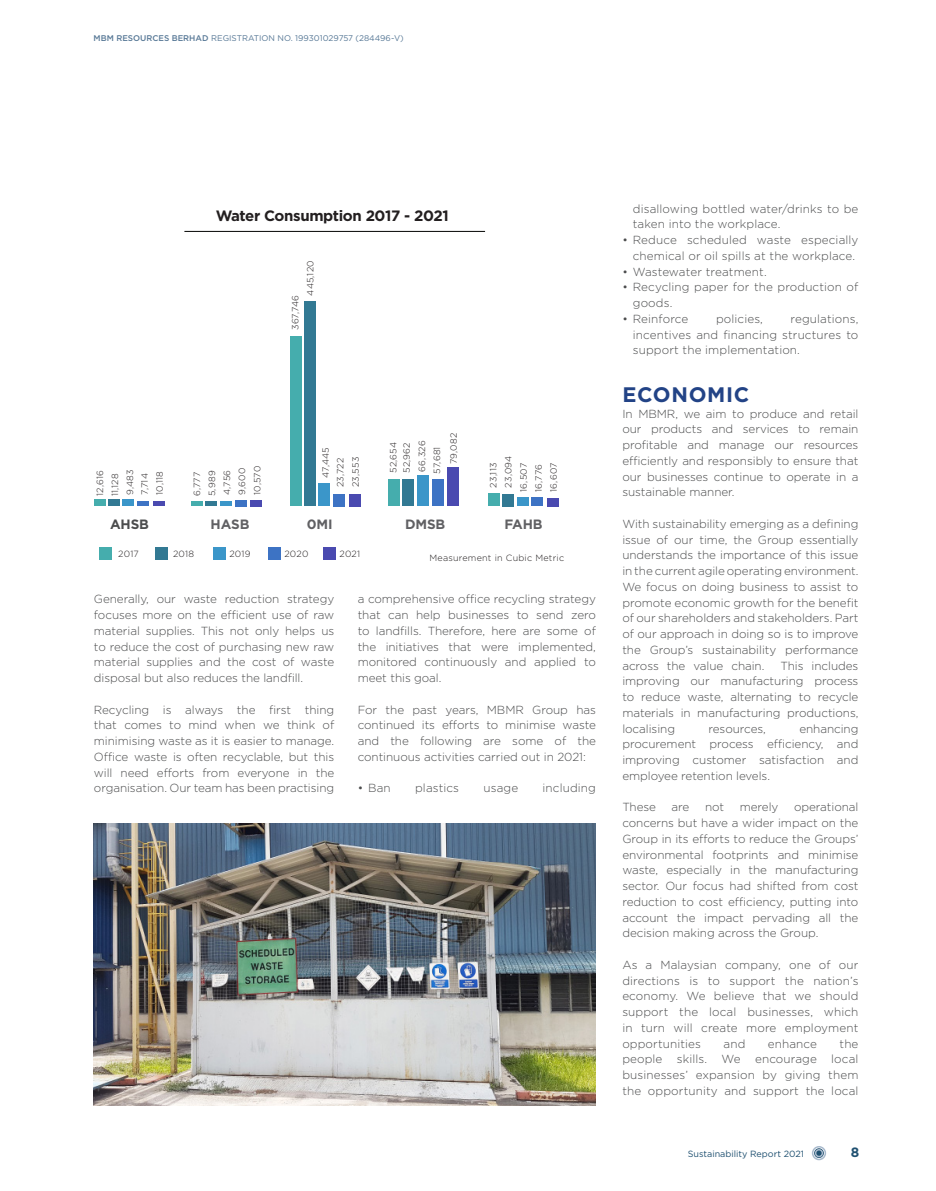
<style>
.page{position:relative;width:936px;height:1191px;background:#fff}
.page>*{position:absolute;margin:0;border:0;box-sizing:border-box;transform-origin:0 0}
.t1{font:700 21px "Gotham Pro";letter-spacing:.03em;color:#224386}
.t2{font:700 15px "Gotham Pro";letter-spacing:-.03em;color:#231f20}
.t3{font:700 13.5px "Gotham Pro";letter-spacing:-.01em;color:#606063}
.t4{font:700 13.5px "Gotham Pro";color:#4b4c4d}
.t5{font:700 13.5px "Gotham Pro";color:#205171}
.t6{font:300 11.7px/15.8px "Gotham Pro";letter-spacing:-.005em;color:#4b4c4d;text-align:justify}
.t7{font:300 9px/15px "Gotham";letter-spacing:.025em;color:#231f20}
.t8{font:9px "Gotham Pro";color:#205171}
.t9{font:8.25px "Gotham Pro";color:#577896}
.s1{font-weight:500}
</style>
<div class="page">
<svg style="left:814px;top:1148px;width:9px;height:10px"></svg>
<div style="left:811px;top:1146px;width:15px;height:14px;border:1px solid #a9bacd;border-radius:50%"></div>
<div style="left:814px;top:1149px;width:9px;height:8px;border:1px solid #a9bacd;border-radius:50%"></div>
<img style="left:94px;top:823px;width:501px;height:283px">
<div style="left:290px;top:337px;width:11px;height:169px;background:#45adad"></div>
<div style="left:388px;top:479px;width:11px;height:27px;background:#45adad"></div>
<div style="left:488px;top:493px;width:11px;height:13px;background:#45adad"></div>
<div style="left:304px;top:301px;width:11px;height:205px;background:#327993"></div>
<div style="left:402px;top:479px;width:11px;height:27px;background:#327993"></div>
<div style="left:502px;top:494px;width:11px;height:12px;background:#327993"></div>
<div style="left:319px;top:483px;width:11px;height:23px;background:#3b96c9"></div>
<div style="left:417px;top:475px;width:11px;height:31px;background:#3b96c9"></div>
<div style="left:517px;top:497px;width:11px;height:9px;background:#3b96c9"></div>
<div style="left:334px;top:494px;width:11px;height:12px;background:#3d73c4"></div>
<div style="left:432px;top:479px;width:11px;height:27px;background:#3d73c4"></div>
<div style="left:532px;top:497px;width:11px;height:9px;background:#3d73c4"></div>
<div style="left:349px;top:494px;width:11px;height:12px;background:#4a4ab0"></div>
<div style="left:447px;top:467px;width:11px;height:39px;background:#4a4ab0"></div>
<div style="left:547px;top:498px;width:11px;height:8px;background:#4a4ab0"></div>
<div style="left:94px;top:499px;width:11px;height:7px;background:#45adad"></div>
<div style="left:108px;top:499px;width:11px;height:7px;background:#327993"></div>
<div style="left:123px;top:499px;width:11px;height:7px;background:#3b96c9"></div>
<div style="left:137px;top:501px;width:12px;height:5px;background:#3d73c4"></div>
<div style="left:153px;top:501px;width:11px;height:5px;background:#4a4ab0"></div>
<div style="left:192px;top:501px;width:11px;height:5px;background:#45adad"></div>
<div style="left:206px;top:501px;width:11px;height:5px;background:#327993"></div>
<div style="left:220px;top:501px;width:12px;height:5px;background:#3b96c9"></div>
<div style="left:235px;top:500px;width:11px;height:6px;background:#3d73c4"></div>
<div style="left:251px;top:500px;width:11px;height:6px;background:#4a4ab0"></div>
<hr style="left:184px;top:231px;width:301px;height:1px;background:#040503">
<div style="left:99px;top:547px;width:12px;height:13px;background:#45adad"></div>
<div style="left:155px;top:547px;width:13px;height:13px;background:#327993"></div>
<div style="left:213px;top:547px;width:12px;height:13px;background:#3b96c9"></div>
<div style="left:268px;top:547px;width:12px;height:13px;background:#3d73c4"></div>
<div style="left:323px;top:547px;width:12px;height:13px;background:#4a4ab0"></div>
<p class="t9" style="left:94px;top:34px;width:312px"><span class="s1">MBM RESOURCES BERHAD</span> REGISTRATION NO. 199301029757 (284496-V)</p>
<p class="t2" style="left:216px;top:207px;width:234px">Water Consumption 2017 - 2021</p>
<p class="t7" style="left:302px;top:296px;width:37px;rotate:-90deg">445,120</p>
<p class="t7" style="left:288px;top:330px;width:36px;rotate:-90deg">367,746</p>
<p class="t7" style="left:92px;top:496px;width:29px;rotate:-90deg">12,616<br>11,128<br>9,483<br>7,714<br>10,118</p>
<p class="t4" style="left:110px;top:516px;width:40px">AHSB</p>
<p class="t7" style="left:189px;top:496px;width:32px;rotate:-90deg">6,777<br>5,989<br>4,756<br>9,600<br>10,570</p>
<p class="t3" style="left:210px;top:516px;width:40px">HASB</p>
<p class="t7" style="left:414px;top:471px;width:33px;rotate:-90deg">66,326</p>
<p class="t7" style="left:385px;top:473px;width:33px;rotate:-90deg">52,654</p>
<p class="t7" style="left:399px;top:473px;width:32px;rotate:-90deg">52,962</p>
<p class="t7" style="left:318px;top:478px;width:32px;rotate:-90deg">47,445</p>
<p class="t7" style="left:429px;top:474px;width:29px;rotate:-90deg">57,681</p>
<p class="t7" style="left:348px;top:487px;width:32px;rotate:-90deg">23,553</p>
<p class="t7" style="left:333px;top:487px;width:31px;rotate:-90deg">23,722</p>
<p class="t7" style="left:446px;top:464px;width:33px;rotate:-90deg">79,082</p>
<p class="t7" style="left:500px;top:487px;width:33px;rotate:-90deg">23,094</p>
<p class="t7" style="left:546px;top:492px;width:31px;rotate:-90deg">16,607</p>
<p class="t7" style="left:486px;top:487px;width:27px;rotate:-90deg">23,113</p>
<p class="t7" style="left:516px;top:492px;width:30px;rotate:-90deg">16,507</p>
<p class="t7" style="left:531px;top:492px;width:29px;rotate:-90deg">16,776</p>
<p class="t3" style="left:307px;top:516px;width:27px">0MI</p>
<p class="t3" style="left:405px;top:516px;width:42px">DMSB</p>
<p class="t3" style="left:504px;top:516px;width:40px">FAHB</p>
<p class="t7" style="left:118px;top:546px;width:22px">2017</p>
<p class="t7" style="left:173px;top:546px;width:23px">2018</p>
<p class="t7" style="left:229px;top:546px;width:23px">2019</p>
<p class="t7" style="left:284px;top:546px;width:25px">2020</p>
<p class="t7" style="left:339px;top:546px;width:22px">2021</p>
<p class="t6" style="left:357px;top:591px;width:240px">a comprehensive office recycling strategy that can help businesses to send zero to landfills. Therefore, here are some of the initiatives that were implemented, monitored continuously and applied to meet this goal.</p>
<p class="t6" style="left:357px;top:702px;width:240px">For the past years, MBMR Group has continued its efforts to minimise waste and the following are some of the continuous activities carried out in 2021:</p>
<p class="t6" style="left:357px;top:780px;width:35px">• Ban</p>
<p class="t6" style="left:415px;top:780px;width:45px">plastics</p>
<p class="t6" style="left:483px;top:780px;width:36px">usage</p>
<p class="t6" style="left:542px;top:780px;width:55px">including</p>
<p class="t7" style="left:429px;top:550px;width:136px">Measurement in Cubic Metric</p>
<p class="t6" style="left:94px;top:591px;width:242px">Generally, our waste reduction strategy focuses more on the efficient use of raw material supplies. This not only helps us to reduce the cost of purchasing new raw material supplies and the cost of waste disposal but also reduces the landfill.</p>
<p class="t6" style="left:94px;top:702px;width:242px">Recycling is always the first thing that comes to mind when we think of minimising waste as it is easier to manage.<br>Office waste is often recyclable, but this will need efforts from everyone in the organisation. Our team has been practising</p>
<p class="t6" style="left:632px;top:201px;width:227px">disallowing bottled water/drinks to be taken into the workplace.</p>
<p class="t6" style="left:622px;top:232px;width:237px;text-align:right">• Reduce scheduled waste especially chemical or oil spills at the workplace.</p>
<p class="t6" style="left:622px;top:264px;width:146px">• Wastewater treatment.</p>
<p class="t6" style="left:632px;top:279px;width:227px;text-indent:-10px">• Recycling paper for the production of goods.</p>
<p class="t6" style="left:622px;top:311px;width:68px">• Reinforce</p>
<p class="t6" style="left:716px;top:311px;width:48px">policies,</p>
<p class="t6" style="left:632px;top:311px;width:227px;text-indent:158px">regulations, incentives and financing structures to support the implementation.</p>
<h1 class="t1" style="left:622px;top:382px;width:128px">ECONOMIC</h1>
<p class="t6" style="left:622px;top:406px;width:238px">In MBMR, we aim to produce and retail our products and services to remain profitable and manage our resources efficiently and responsibly to ensure that our businesses continue to operate in a sustainable manner.</p>
<p class="t6" style="left:622px;top:516px;width:238px">With sustainability emerging as a defining issue of our time, the Group essentially understands the importance of this issue in the current agile operating environment.<br>We focus on doing business to assist to promote economic growth for the benefit of our shareholders and stakeholders. Part of our approach in doing so is to improve the Group’s sustainability performance across the value chain.</p>
<p class="t6" style="left:622px;top:657px;width:238px;text-indent:158px">This includes improving our manufacturing process to reduce waste, alternating to recycle materials in manufacturing productions, localising</p>
<p class="t6" style="left:622px;top:720px;width:238px;text-indent:177px">enhancing procurement process efficiency, and improving customer satisfaction and employee retention levels.</p>
<p class="t6" style="left:622px;top:799px;width:35px">These</p>
<p class="t6" style="left:671px;top:799px;width:19px">are</p>
<p class="t6" style="left:705px;top:799px;width:21px">not</p>
<p class="t6" style="left:739px;top:799px;width:40px">merely</p>
<p class="t6" style="left:708px;top:720px;width:59px">resources,</p>
<p class="t6" style="left:622px;top:799px;width:238px;text-indent:172px">operational concerns but have a wider impact on the Group in its efforts to reduce the Groups’ environmental footprints and minimise waste, especially in the manufacturing sector. Our focus had shifted from cost reduction to cost efficiency, putting into account the impact pervading all the decision making across the Group.</p>
<p class="t6" style="left:622px;top:957px;width:238px">As a Malaysian company, one of our directions is to support the nation’s economy. We believe that we should support the local businesses, which in turn will create more employment opportunities</p>
<p class="t6" style="left:622px;top:1035px;width:238px;text-indent:217px">the people skills. We encourage local businesses’ expansion by giving them the opportunity and support the local</p>
<p class="t6" style="left:723px;top:1035px;width:23px">and</p>
<p class="t6" style="left:767px;top:1035px;width:51px">enhance</p>
<p class="t8" style="left:687px;top:1148px;width:118px">Sustainability Report 2021</p>
<p class="t5" style="left:850px;top:1144px;width:10px">8</p>
</div>
